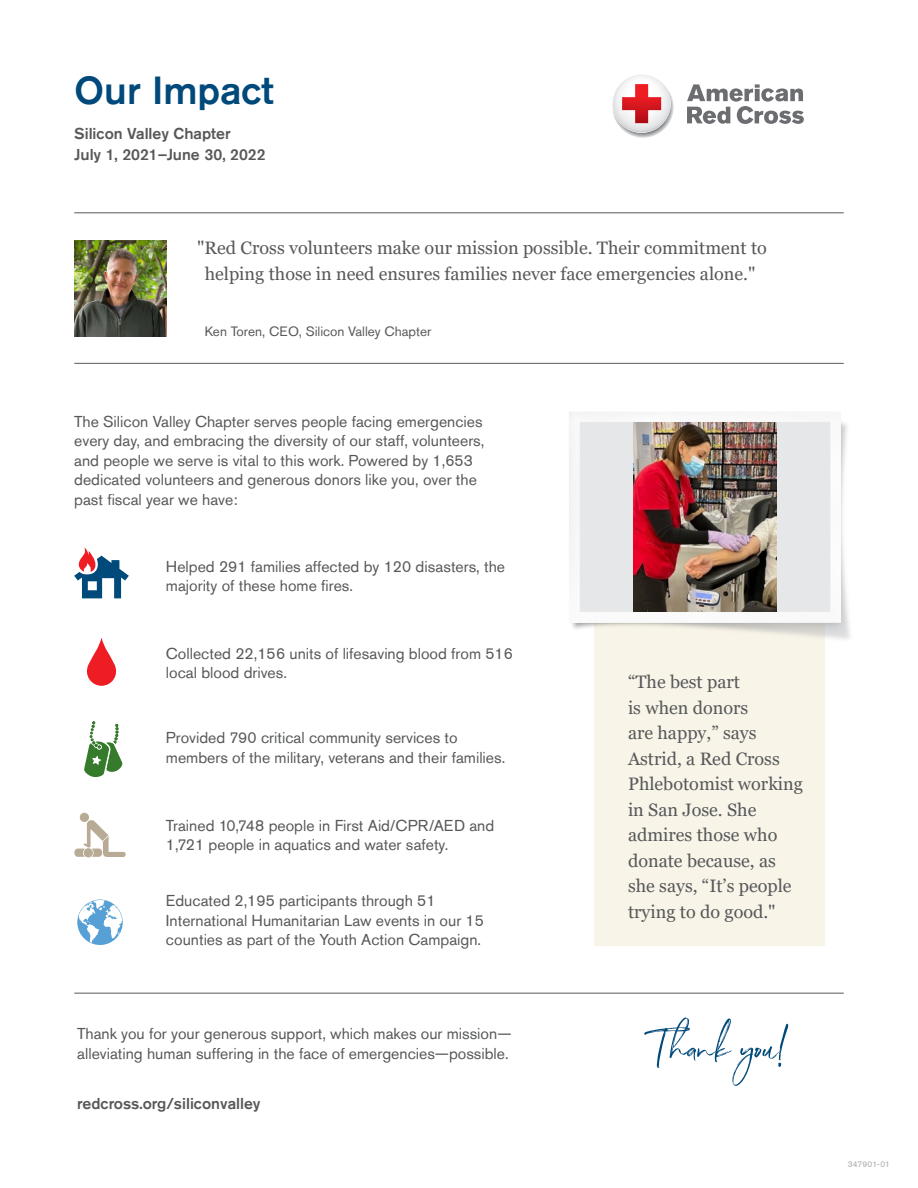
<style>
.page{position:relative;width:918px;height:1188px;background:#fff}
.page>*{position:absolute;margin:0;border:0;box-sizing:border-box;transform-origin:0 0}
.t1{font:60.3px "Soak Up The Sun Script";color:#00497b}
.t2{font:500 39px "Akzidenz Grotesk Std";color:#00497b}
.t3{font:18px/25.5px "Georgia";color:#57585a;text-align:center}
.t4{font:15.75px/19.5px "Akzidenz Grotesk Std";color:#57585a}
.t5{font:500 15.75px/21px "Akzidenz Grotesk Std";color:#57585a}
.t6{font:13.5px "Akzidenz Grotesk Std";color:#57585a}
.t7{font:8.25px "Akzidenz Grotesk Std";color:#a8a9ad}
</style>
<div class="page">
<div style="left:595px;top:562px;width:230px;height:384px;background:#f8f4e8"></div>
<hr style="left:74px;top:363px;width:770px;height:1px;background:#57585a">
<img style="left:569px;top:412px;width:281px;height:236px">
<hr style="left:74px;top:213px;width:770px;height:1px;background:#57585a">
<hr style="left:74px;top:993px;width:770px;height:1px;background:#57585a">
<img style="left:634px;top:422px;width:142px;height:190px">
<svg style="left:77px;top:899px;width:46px;height:46px"></svg>
<svg style="left:74px;top:812px;width:52px;height:45px"></svg>
<svg style="left:84px;top:721px;width:39px;height:56px"></svg>
<svg style="left:86px;top:638px;width:31px;height:48px"></svg>
<svg style="left:74px;top:547px;width:55px;height:51px"></svg>
<img style="left:75px;top:241px;width:91px;height:96px">
<svg style="left:612px;top:75px;width:192px;height:63px"></svg>
<h2 class="t2" style="left:74px;top:66px;width:201px">Our Impact</h2>
<p class="t5" style="left:74px;top:123px;width:193px">Silicon Valley Chapter<br>July 1, 2021–June 30, 2022</p>
<p class="t3" style="left:197px;top:236px;width:571px">"Red Cross volunteers make our mission possible. Their commitment to helping those in need ensures families never face emergencies alone."</p>
<p class="t6" style="left:205px;top:324px;width:228px">Ken Toren, CEO, Silicon Valley Chapter</p>
<p class="t4" style="left:74px;top:411px;width:412px">The Silicon Valley Chapter serves people facing emergencies every day, and embracing the diversity of our staff, volunteers, and people we serve is vital to this work. Powered by 1,653 dedicated volunteers and generous donors like you, over the past fiscal year we have:</p>
<p class="t4" style="left:166px;top:556px;width:341px">Helped 291 families affected by 120 disasters, the majority of these home fires.</p>
<p class="t4" style="left:166px;top:643px;width:349px">Collected 22,156 units of lifesaving blood from 516 local blood drives.</p>
<p class="t4" style="left:166px;top:728px;width:341px">Provided 790 critical community services to members of the military, veterans and their families.</p>
<p class="t4" style="left:166px;top:815px;width:330px">Trained 10,748 people in First Aid/CPR/AED and<br>1,721 people in aquatics and water safety.</p>
<p class="t4" style="left:166px;top:891px;width:320px">Educated 2,195 participants through 51<br>International Humanitarian Law events in our 15 counties as part of the Youth Action Campaign.</p>
<p class="t3" style="left:628px;top:670px;width:177px;text-align:left">“The best part<br>is when donors<br>are happy,” says<br>Astrid, a Red Cross<br>Phlebotomist working in San Jose. She admires those who donate because, as she says, “It’s people trying to do good."</p>
<p class="t4" style="left:77px;top:1024px;width:436px">Thank you for your generous support, which makes our mission— alleviating human suffering in the face of emergencies—possible.</p>
<h1 class="t1" style="left:650px;top:999px;width:136px">Thank you!</h1>
<p class="t5" style="left:77px;top:1093px;width:185px">redcross.org/siliconvalley</p>
<p class="t7" style="left:848px;top:1159px;width:44px">347901-01</p>
</div>
